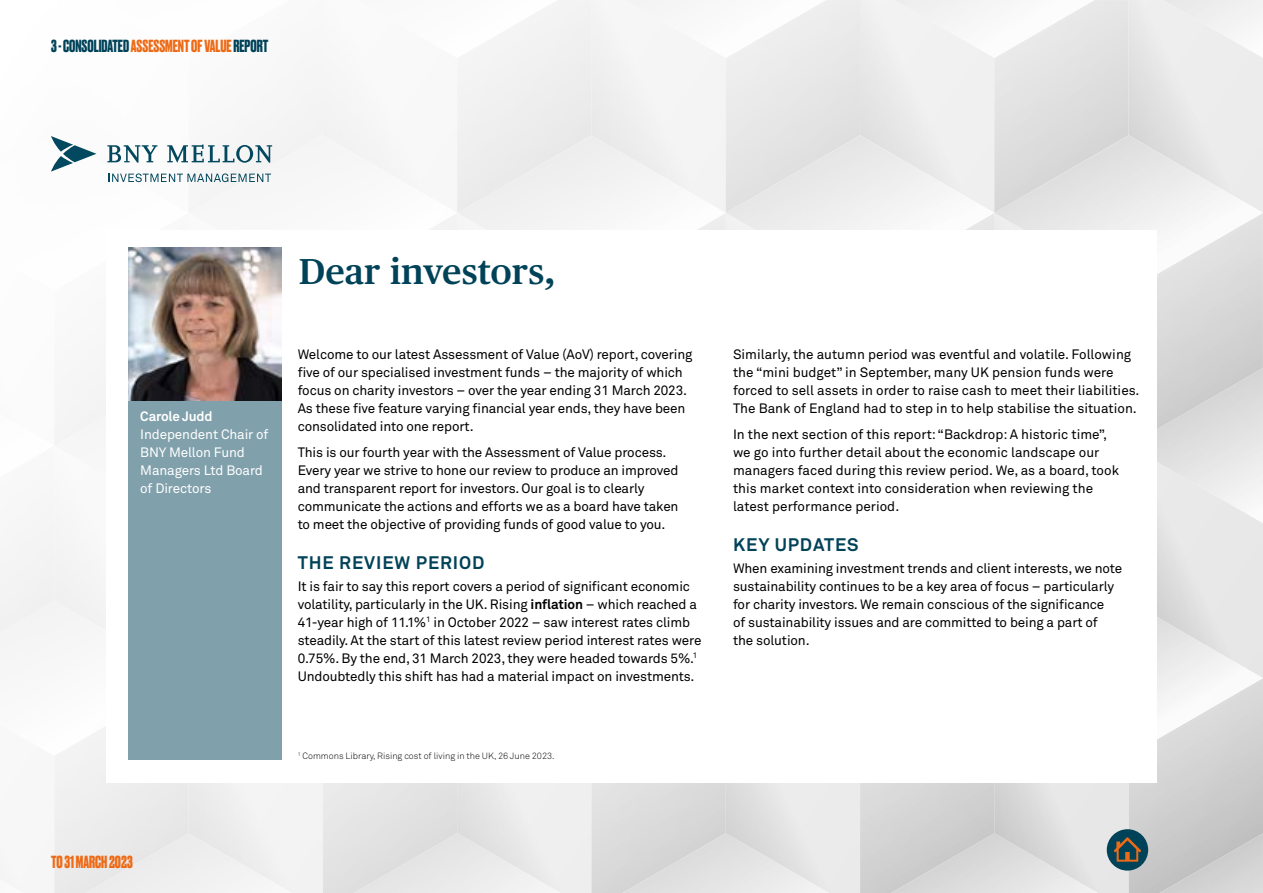
<style>
.page{position:relative;width:1263px;height:893px;background:#fff}
.page>*{position:absolute;margin:0;border:0;box-sizing:border-box;transform-origin:0 0}
.t1{font:600 36px "Publico Text";color:#004258}
.t2{font:700 18px "Akkurat Pro";letter-spacing:.05em;color:#004258}
.t3{font:700 16.5px "Druk";color:#004258}
.t4{font:700 16.5px "Druk";color:#ed6b17}
.t5{font:13.5px/18px "Akkurat Pro";letter-spacing:-.01em;color:#000}
.t6{font:13.5px/18px "Akkurat Pro";letter-spacing:-.01em;color:#fff}
.t7{font:700 13.5px "Akkurat Pro";letter-spacing:-.01em;color:#fff}
.t8{font:9px "Akkurat Light Pro";color:#000}
.s1{color:#ed6b17}
.s2{font-weight:700}
</style>
<div class="page">
<img style="left:54px;top:135px;width:1209px;height:155px">
<img style="left:0;top:601px;width:1263px;height:155px">
<img style="left:994px;top:678px;width:1px;height:155px">
<img style="left:726px;top:678px;width:1px;height:155px">
<img style="left:457px;top:678px;width:1px;height:155px">
<img style="left:0;top:724px;width:54px;height:155px">
<img style="left:189px;top:678px;width:1px;height:155px">
<img style="left:54px;top:678px;width:52px;height:78px">
<img style="left:1159px;top:833px;width:104px;height:60px">
<img style="left:891px;top:833px;width:207px;height:60px">
<img style="left:622px;top:833px;width:207px;height:60px">
<div style="left:85px;top:833px;width:207px;height:60px;background:#ededed"></div>
<div style="left:106px;top:230px;width:1051px;height:552px;background:#fff"></div>
<div style="left:128px;top:248px;width:153px;height:511px;background:#80a0ab"></div>
<img style="left:128px;top:248px;width:153px;height:153px">
<svg style="left:108px;top:173px;width:163px;height:9px"></svg>
<svg style="left:107px;top:145px;width:165px;height:18px"></svg>
<svg style="left:51px;top:136px;width:45px;height:36px"></svg>
<div style="left:1107px;top:829px;width:41px;height:42px;background:#004258;border-radius:50%"></div>
<svg style="left:1114px;top:837px;width:27px;height:25px"></svg>
<p class="t3" style="left:51px;top:34px;width:219px">3 - CONSOLIDATED<span class="s1">ASSESSMENT OF VALUE</span>REPORT</p>
<p class="t7" style="left:140px;top:407px;width:74px">Carole Judd</p>
<p class="t6" style="left:140px;top:425px;width:130px">Independent Chair of<br>BNY Mellon Fund<br>Managers Ltd Board of Directors</p>
<h1 class="t1" style="left:299px;top:244px;width:258px">Dear investors,</h1>
<p class="t5" style="left:298px;top:345px;width:396px">Welcome to our latest Assessment of Value (AoV) report, covering five of our specialised investment funds – the majority of which focus on charity investors – over the year ending 31 March 2023.<br>As these five feature varying financial year ends, they have been consolidated into one report.</p>
<p class="t5" style="left:298px;top:444px;width:382px">This is our fourth year with the Assessment of Value process.<br>Every year we strive to hone our review to produce an improved and transparent report for investors. Our goal is to clearly communicate the actions and efforts we as a board have taken to meet the objective of providing funds of good value to you.</p>
<h2 class="t2" style="left:298px;top:551px;width:188px">THE REVIEW PERIOD</h2>
<p class="t5" style="left:298px;top:578px;width:405px">It is fair to say this report covers a period of significant economic volatility, particularly in the UK. Rising <span class="s2">inflation</span> – which reached a 41-year high of 11.1%<sup>1</sup> in October 2022 – saw interest rates climb steadily. At the start of this latest review period interest rates were 0.75%. By the end, 31 March 2023, they were headed towards 5%.<sup>1<br></sup>Undoubtedly this shift has had a material impact on investments.</p>
<p class="t8" style="left:298px;top:751px;width:258px"><sup>1</sup> Commons Library, Rising cost of living in the UK, 26 June 2023.</p>
<p class="t5" style="left:733px;top:345px;width:408px">Similarly, the autumn period was eventful and volatile. Following the “mini budget” in September, many UK pension funds were forced to sell assets in order to raise cash to meet their liabilities.<br>The Bank of England had to step in to help stabilise the situation.</p>
<p class="t5" style="left:733px;top:426px;width:387px">In the next section of this report: “Backdrop: A historic time”, we go into further detail about the economic landscape our managers faced during this review period. We, as a board, took this market context into consideration when reviewing the latest performance period.</p>
<h2 class="t2" style="left:733px;top:533px;width:127px">KEY UPDATES</h2>
<p class="t5" style="left:733px;top:560px;width:391px">When examining investment trends and client interests, we note sustainability continues to be a key area of focus – particularly for charity investors. We remain conscious of the significance<br>of sustainability issues and are committed to being a part of<br>the solution.</p>
<p class="t4" style="left:51px;top:851px;width:83px">TO 31 MARCH 2023</p>
</div>
